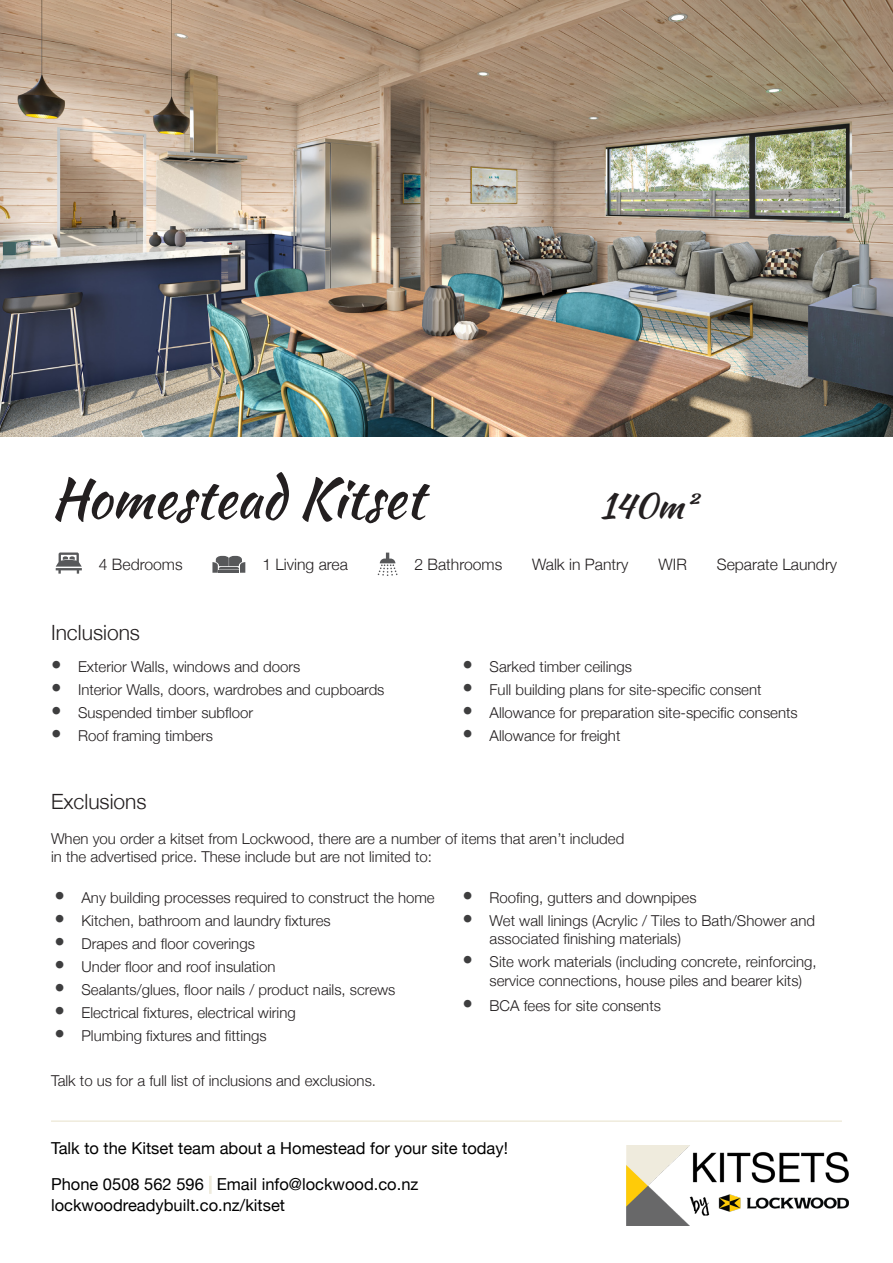
<style>
.page{position:relative;width:893px;height:1263px;background:#fff}
.page>*{position:absolute;margin:0;border:0;box-sizing:border-box;transform-origin:0 0}
.READYBUILT_Plan_Head{font:54.9px "Kaushan Script";color:#231f20}
.READYBUILT_Plan_size{font:34.65px "Kaushan Script";color:#231f20}
.READYBUILT_Heading_3{font:300 21px "Helvetica Neue";color:#231f20}
.t1{font:16.5px/21.9px "Helvetica Neue";color:#000}
.t2{font:300 15.75px "Helvetica Neue";color:#231f20}
.Body_Copy{font:300 15px/18px "Helvetica Neue";color:#231f20}
.s1{font-weight:700;font-size:21px;color:#3e3e3f}
.s2{color:#88b7b9}
</style>
<div class="page">
<img style="left:626px;top:1146px;width:223px;height:79px">
<hr style="left:51px;top:1120px;width:791px;height:2px;background:#efebdc">
<svg style="left:378px;top:553px;width:20px;height:23px"></svg>
<svg style="left:56px;top:552px;width:26px;height:22px"></svg>
<svg style="left:212px;top:556px;width:33px;height:17px"></svg>
<img style="left:0;top:0;width:893px;height:437px">
<p class="READYBUILT_Plan_Head" style="left:51px;top:458px;width:375px">Homestead Kitset</p>
<p class="READYBUILT_Plan_size" style="left:600px;top:480px;width:97px">140m²</p>
<p class="t2" style="left:99px;top:555px;width:85px">4 Bedrooms</p>
<p class="t2" style="left:262px;top:555px;width:87px">1 Living area</p>
<p class="t2" style="left:414px;top:555px;width:89px">2 Bathrooms</p>
<p class="t2" style="left:532px;top:555px;width:98px">Walk in Pantry</p>
<p class="t2" style="left:659px;top:555px;width:30px">WIR</p>
<p class="t2" style="left:717px;top:555px;width:122px">Separate Laundry</p>
<p class="READYBUILT_Heading_3" style="left:51px;top:620px;width:91px">Inclusions</p>
<p class="Body_Copy" style="left:51px;top:657px;width:251px"><span class="s1">•</span> Exterior Walls, windows and doors</p>
<p class="Body_Copy" style="left:51px;top:680px;width:335px"><span class="s1">•</span> Interior Walls, doors, wardrobes and cupboards</p>
<p class="Body_Copy" style="left:51px;top:703px;width:204px"><span class="s1">•</span> Suspended timber subfloor</p>
<p class="Body_Copy" style="left:51px;top:726px;width:164px"><span class="s1">•</span> Roof framing timbers</p>
<p class="READYBUILT_Heading_3" style="left:51px;top:789px;width:97px">Exclusions</p>
<p class="Body_Copy" style="left:463px;top:657px;width:171px"><span class="s1">•</span> Sarked timber ceilings</p>
<p class="Body_Copy" style="left:463px;top:680px;width:300px"><span class="s1">•</span> Full building plans for site-specific consent</p>
<p class="Body_Copy" style="left:463px;top:703px;width:337px"><span class="s1">•</span> Allowance for preparation site-specific consents</p>
<p class="Body_Copy" style="left:463px;top:726px;width:159px"><span class="s1">•</span> Allowance for freight</p>
<p class="Body_Copy" style="left:51px;top:829px;width:575px">When you order a kitset from Lockwood, there are a number of items that aren’t included in the advertised price. These include but are not limited to:</p>
<p class="Body_Copy" style="left:55px;top:888px;width:382px"><span class="s1">•</span> Any building processes required to construct the home</p>
<p class="Body_Copy" style="left:55px;top:911px;width:278px"><span class="s1">•</span> Kitchen, bathroom and laundry fixtures</p>
<p class="Body_Copy" style="left:55px;top:934px;width:202px"><span class="s1">•</span> Drapes and floor coverings</p>
<p class="Body_Copy" style="left:55px;top:957px;width:222px"><span class="s1">•</span> Under floor and roof insulation</p>
<p class="Body_Copy" style="left:55px;top:980px;width:342px"><span class="s1">•</span> Sealants/glues, floor nails / product nails, screws</p>
<p class="Body_Copy" style="left:55px;top:1003px;width:243px"><span class="s1">•</span> Electrical fixtures, electrical wiring</p>
<p class="Body_Copy" style="left:55px;top:1026px;width:214px"><span class="s1">•</span> Plumbing fixtures and fittings</p>
<p class="Body_Copy" style="left:463px;top:888px;width:235px"><span class="s1">•</span> Roofing, gutters and downpipes</p>
<p class="Body_Copy" style="left:490px;top:911px;width:327px;text-indent:-27px"><span class="s1">•</span> Wet wall linings (Acrylic / Tiles to Bath/Shower and associated finishing materials)</p>
<p class="Body_Copy" style="left:490px;top:951px;width:329px;line-height:19.5px;text-indent:-27px"><span class="s1">•</span> Site work materials (including concrete, reinforcing, service connections, house piles and bearer kits)</p>
<p class="Body_Copy" style="left:463px;top:996px;width:200px"><span class="s1">•</span> BCA fees for site consents</p>
<p class="Body_Copy" style="left:51px;top:1072px;width:327px">Talk to us for a full list of inclusions and exclusions.</p>
<p class="t1" style="left:51px;top:1137px;width:458px">Talk to the Kitset team about a Homestead for your site today!</p>
<p class="t1" style="left:51px;top:1172px;width:369px">Phone 0508 562 596 <span class="s2">|</span> Email info@lockwood.co.nz lockwoodreadybuilt.co.nz/kitset</p>
</div>
